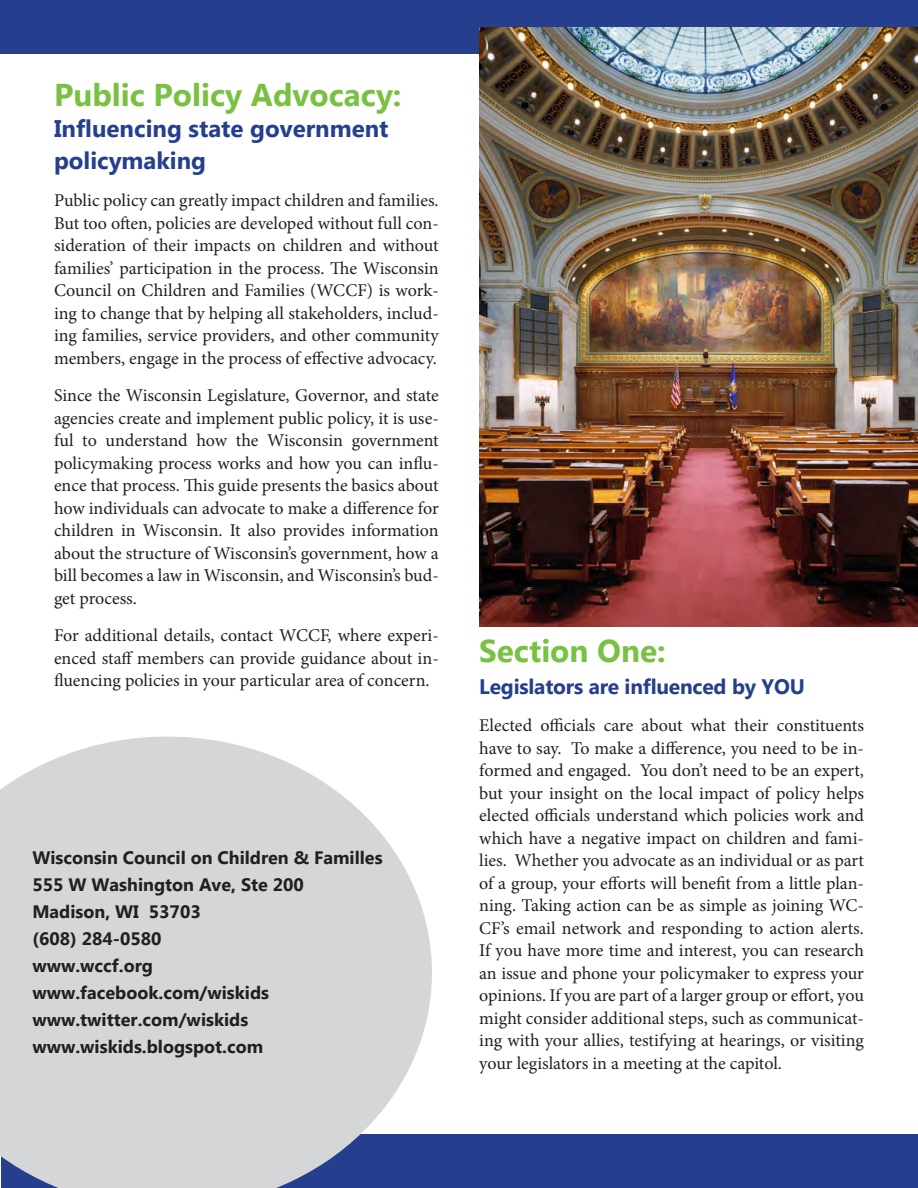
<style>
.page{position:relative;width:918px;height:1188px;background:#fff}
.page>*{position:absolute;margin:0;border:0;box-sizing:border-box;transform-origin:0 0}
.t1{font:700 31.5px "Microsoft Tai Le";color:#79c142}
.t2{font:700 24px/31.5px "Microsoft Tai Le";color:#253f8e}
.t3{font:700 21px "Microsoft Tai Le";letter-spacing:-.01em;color:#253f8e}
.t4{font:18px/22.5px "Minion Pro";color:#231f20;text-align:justify}
.t5{font:700 18px "Microsoft Tai Le";color:#231f20}
</style>
<div class="page">
<div style="left:1px;top:1px;width:917px;height:53px;background:#253f8e"></div>
<div style="left:2px;top:1134px;width:916px;height:54px;background:#253f8e"></div>
<svg style="left:0;top:737px;width:432px;height:451px;background:#d4d5d9"></svg>
<img style="left:479px;top:27px;width:439px;height:599px">
<p class="t1" style="left:54px;top:77px;width:349px">Public Policy Advocacy:</p>
<p class="t2" style="left:54px;top:115px;width:336px">Influencing state government policymaking</p>
<p class="t4" style="left:54px;top:189px;width:386px">Public policy can greatly impact children and families.<br>But too often, policies are developed without full con&shy;sideration of their impacts on children and without families’ participation in the process. The Wisconsin Council on Children and Families (WCCF) is work&shy;ing to change that by helping all stakeholders, includ&shy;ing families, service providers, and other community members, engage in the process of effective advocacy.</p>
<p class="t4" style="left:54px;top:384px;width:386px">Since the Wisconsin Legislature, Governor, and state agencies create and implement public policy, it is use&shy;ful to understand how the Wisconsin government policymaking process works and how you can influ&shy;ence that process. This guide presents the basics about how individuals can advocate to make a difference for children in Wisconsin. It also provides information about the structure of Wisconsin’s government, how a bill becomes a law in Wisconsin, and Wisconsin’s bud&shy;get process.</p>
<p class="t4" style="left:54px;top:624px;width:386px">For additional details, contact WCCF, where experi&shy;enced staff members can provide guidance about in&shy;fluencing policies in your particular area of concern.</p>
<p class="t1" style="left:479px;top:633px;width:188px">Section One:</p>
<p class="t3" style="left:479px;top:674px;width:327px">Legislators are influenced by YOU</p>
<p class="t4" style="left:479px;top:714px;width:386px">Elected officials care about what their constituents have to say. To make a difference, you need to be in&shy;formed and engaged. You don’t need to be an expert, but your insight on the local impact of policy helps elected officials understand which policies work and which have a negative impact on children and fami&shy;lies. Whether you advocate as an individual or as part of a group, your efforts will benefit from a little plan&shy;ning. Taking action can be as simple as joining WC-CF’s email network and responding to action alerts.<br>If you have more time and interest, you can research an issue and phone your policymaker to express your opinions. If you are part of a larger group or effort, you might consider additional steps, such as communicat&shy;ing with your allies, testifying at hearings, or visiting your legislators in a meeting at the capitol.</p>
<p class="t5" style="left:32px;top:847px;width:352px">Wisconsin Council on Children &amp; Familles</p>
<p class="t5" style="left:32px;top:874px;width:273px">555 W Washington Ave, Ste 200</p>
<p class="t5" style="left:32px;top:901px;width:170px">Madison, WI 53703</p>
<p class="t5" style="left:32px;top:928px;width:131px">(608) 284-0580</p>
<p class="t5" style="left:32px;top:955px;width:122px">www.wccf.org</p>
<p class="t5" style="left:32px;top:982px;width:238px">www.facebook.com/wiskids</p>
<p class="t5" style="left:32px;top:1009px;width:217px">www.twitter.com/wiskids</p>
<p class="t5" style="left:32px;top:1036px;width:232px">www.wiskids.blogspot.com</p>
</div>
